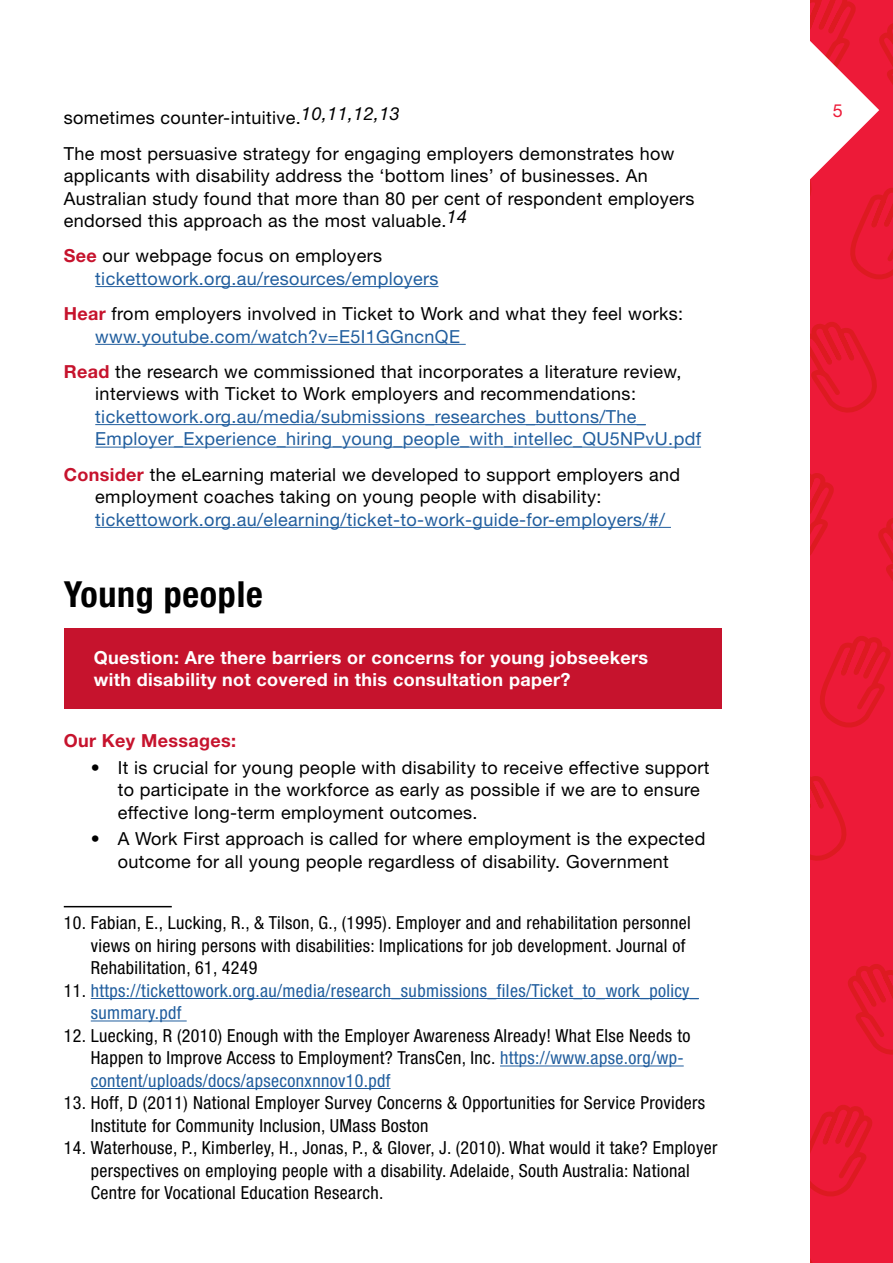
<style>
.page{position:relative;width:893px;height:1263px;background:#fff}
.page>*{position:absolute;margin:0;border:0;box-sizing:border-box;transform-origin:0 0}
.t1{font:700 condensed 36px "Helvetica Neue";letter-spacing:.02em;color:#000}
.t2{font:18px/22.5px "Helvetica Neue";letter-spacing:.02em;color:#000}
.t3{font:condensed 18px/22.5px "Helvetica Neue";letter-spacing:.02em;color:#000}
.t4{font:18px/22.5px "Helvetica Neue";letter-spacing:.02em;color:#215e9e}
.t5{font:700 18px/22.5px "Helvetica Neue";letter-spacing:.02em;color:#fff}
.t6{font:condensed 18px/22.5px "Helvetica Neue";letter-spacing:.02em;color:#215e9e}
.t7{font:700 18px "Helvetica Neue";letter-spacing:.02em;color:#c6132d}
.t8{font:18px "Helvetica Neue";color:#ed1a38}
.s1{font-weight:700;color:#c6132d}
.s2{color:#000}
.s3{color:#215e9e}
</style>
<div class="page">
<div style="left:810px;top:0;width:83px;height:1263px;background:#ed1a38"></div>
<svg style="left:878px;top:518px;width:15px;height:63px"></svg>
<svg style="left:810px;top:473px;width:24px;height:82px"></svg>
<svg style="left:810px;top:322px;width:67px;height:91px"></svg>
<svg style="left:810px;top:1105px;width:62px;height:91px"></svg>
<svg style="left:848px;top:964px;width:45px;height:91px"></svg>
<svg style="left:820px;top:636px;width:71px;height:92px"></svg>
<svg style="left:810px;top:776px;width:37px;height:85px"></svg>
<svg style="left:810px;top:0;width:83px;height:279px"></svg>
<div style="left:65px;top:628px;width:657px;height:81px;background:#c6132d"></div>
<hr style="left:95px;top:286px;width:343px;height:1px;background:#215e9e">
<hr style="left:95px;top:344px;width:371px;height:1px;background:#215e9e">
<hr style="left:95px;top:424px;width:551px;height:1px;background:#215e9e">
<hr style="left:95px;top:447px;width:606px;height:1px;background:#215e9e">
<hr style="left:95px;top:527px;width:576px;height:1px;background:#215e9e">
<hr style="left:64px;top:906px;width:108px;height:1px;background:#000">
<hr style="left:91px;top:998px;width:608px;height:1px;background:#215e9e">
<hr style="left:91px;top:1020px;width:96px;height:1px;background:#215e9e">
<hr style="left:500px;top:1065px;width:184px;height:1px;background:#215e9e">
<hr style="left:91px;top:1088px;width:299px;height:1px;background:#215e9e">
<p class="t2" style="left:64px;top:100px;width:612px;line-height:35.2px">sometimes counter-intuitive.<sup>10,11,12,13<br></sup>The most persuasive strategy for engaging employers demonstrates how</p>
<p class="t2" style="left:64px;top:164px;width:632px">applicants with disability address the ‘bottom lines’ of businesses. An<br>Australian study found that more than 80 per cent of respondent employers endorsed this approach as the most valuable.<sup>14</sup></p>
<p class="t4" style="left:95px;top:244px;width:345px;text-indent:-32px"><span class="s1">See</span> <span class="s2">our webpage focus on employers </span>tickettowork.org.au/resources/employers</p>
<p class="t2" style="left:95px;top:302px;width:589px;text-indent:-32px"><span class="s1">Hear</span> from employers involved in Ticket to Work and what they feel works: <span class="s3">www.youtube.com/watch?v=E5I1GGncnQE</span></p>
<p class="t2" style="left:95px;top:360px;width:588px;text-indent:-32px"><span class="s1">Read</span> the research we commissioned that incorporates a literature review, interviews with Ticket to Work employers and recommendations:</p>
<p class="t4" style="left:95px;top:405px;width:607px">tickettowork.org.au/media/submissions_researches_buttons/The_<br>Employer_Experience_hiring_young_people_with_intellec_QU5NPvU.pdf</p>
<p class="t2" style="left:95px;top:463px;width:586px;text-indent:-31px"><span class="s1">Consider</span> the eLearning material we developed to support employers and employment coaches taking on young people with disability:</p>
<p class="t4" style="left:95px;top:508px;width:571px">tickettowork.org.au/elearning/ticket-to-work-guide-for-employers/#/</p>
<h1 class="t1" style="left:64px;top:572px;width:200px">Young people</h1>
<p class="t5" style="left:94px;top:645px;width:556px">Question: Are there barriers or concerns for young jobseekers with disability not covered in this consultation paper?</p>
<p class="t7" style="left:64px;top:729px;width:174px">Our Key Messages:</p>
<p class="t2" style="left:118px;top:756px;width:593px;text-indent:-27px">• It is crucial for young people with disability to receive effective support to participate in the workforce as early as possible if we are to ensure effective long-term employment outcomes.</p>
<p class="t2" style="left:91px;top:827px;width:616px;text-align:center">• A Work First approach is called for where employment is the expected outcome for all young people regardless of disability. Government</p>
<p class="t3" style="left:91px;top:911px;width:602px;text-indent:-27px">10. Fabian, E., Lucking, R., &amp; Tilson, G., (1995). Employer and and rehabilitation personnel views on hiring persons with disabilities: Implications for job development. Journal of<br>Rehabilitation, 61, 4249</p>
<p class="t6" style="left:91px;top:979px;width:610px;text-indent:-27px"><span class="s2">11.</span> https://tickettowork.org.au/media/research_submissions_files/Ticket_to_work_policy_ summary.pdf</p>
<p class="t3" style="left:91px;top:1024px;width:601px;text-indent:-27px">12. Luecking, R (2010) Enough with the Employer Awareness Already! What Else Needs to<br>Happen to Improve Access to Employment? TransCen, Inc. <span class="s3">https://www.apse.org/wp&shy;content/uploads/docs/apseconxnnov10.pdf</span></p>
<p class="t3" style="left:91px;top:1091px;width:616px;text-indent:-27px">13. Hoff, D (2011) National Employer Survey Concerns &amp; Opportunities for Service Providers<br>Institute for Community Inclusion, UMass Boston</p>
<p class="t3" style="left:91px;top:1136px;width:628px;text-indent:-27px">14. Waterhouse, P., Kimberley, H., Jonas, P., &amp; Glover, J. (2010). What would it take? Employer perspectives on employing people with a disability. Adelaide, South Australia: National<br>Centre for Vocational Education Research.</p>
<p class="t8" style="left:833px;top:100px;width:12px">5</p>
</div>
